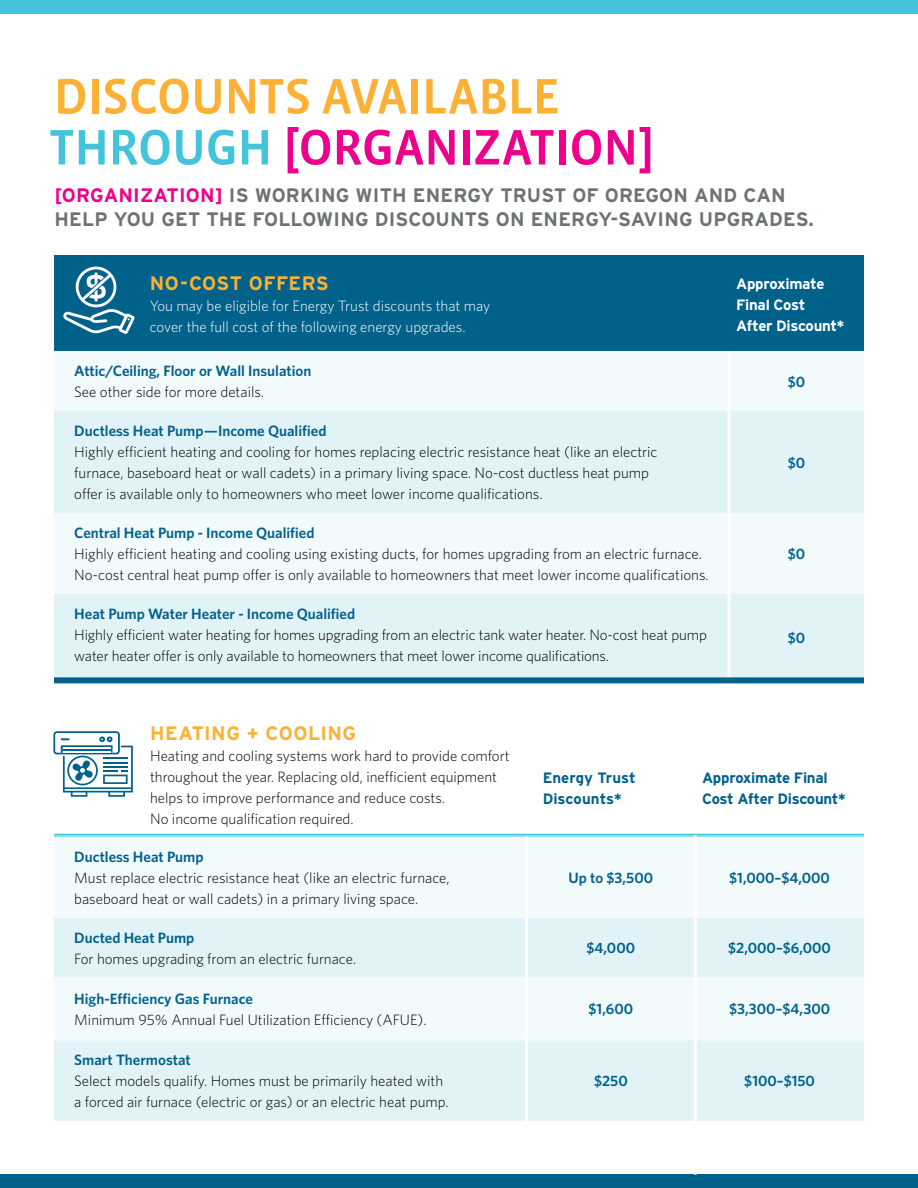
<style>
.page{position:relative;width:918px;height:1188px;background:#fff}
.page>*{position:absolute;margin:0;border:0;box-sizing:border-box;transform-origin:0 0}
.t1{font:51px/51px "Vista Sans SC Med";letter-spacing:-.015em;color:#fcb134}
.t2{font:700 19.5px/24px "Interstate";letter-spacing:.01em;color:#6d746e}
.t3{font:700 19.5px "Interstate";letter-spacing:.02em;color:#fcb134}
.t4{font:300 15px/21px "Whitney";color:#000}
.t5{font:600 15px "Whitney";color:#00618b}
.t6{font:300 15px/21px "Whitney";color:#fff}
.t7{font:700 15px/21px "Interstate";letter-spacing:-.02em;color:#fff}
.t8{font:700 15px/21px "Interstate";letter-spacing:-.02em;color:#00618b}
.t9{font:700 15px/21px "Interstate";color:#00618b}
.s1{color:#43c4db}
.s2{color:#ec008c}
</style>
<div class="page">
<div style="left:54px;top:256px;width:810px;height:95px;background:#00618b"></div>
<div style="left:0;top:0;width:918px;height:14px;background:#43c4db"></div>
<div style="left:0;top:1175px;width:918px;height:13px;background:#00618b"></div>
<div style="left:54px;top:351px;width:810px;height:60px;background:#f2fafb"></div>
<svg style="left:54px;top:411px;width:810px;height:266px;fill:#e2f3f7"></svg>
<hr style="left:728px;top:351px;width:2px;height:60px;background:#fff">
<hr style="left:728px;top:411px;width:2px;height:102px;background:#fff">
<hr style="left:728px;top:513px;width:2px;height:81px;background:#fff">
<hr style="left:728px;top:594px;width:2px;height:83px;background:#fff">
<div style="left:54px;top:677px;width:675px;height:6px;background:#00618b"></div>
<div style="left:729px;top:677px;width:135px;height:6px;background:#00618b"></div>
<svg style="left:63px;top:267px;width:72px;height:67px"></svg>
<div style="left:54px;top:837px;width:810px;height:79px;background:#f2fafb"></div>
<svg style="left:54px;top:918px;width:810px;height:203px;fill:#e2f3f7"></svg>
<hr style="left:54px;top:1040px;width:471px;height:1px;background:#fff">
<hr style="left:528px;top:1040px;width:167px;height:1px;background:#fff">
<hr style="left:695px;top:1040px;width:169px;height:1px;background:#fff">
<hr style="left:54px;top:836px;width:472px;height:1px;background:#43c4db">
<hr style="left:526px;top:836px;width:169px;height:1px;background:#43c4db">
<hr style="left:695px;top:836px;width:169px;height:1px;background:#43c4db">
<hr style="left:525px;top:836px;width:3px;height:81px;background:#fff">
<hr style="left:525px;top:917px;width:3px;height:60px;background:#fff">
<hr style="left:525px;top:977px;width:3px;height:63px;background:#fff">
<hr style="left:525px;top:1040px;width:3px;height:81px;background:#fff">
<hr style="left:694px;top:825px;width:3px;height:350px;background:#fff">
<hr style="left:54px;top:834px;width:810px;height:1px;background:#43c4db">
<svg style="left:53px;top:731px;width:80px;height:66px"></svg>
<h1 class="t1" style="left:49px;top:72px;width:607px">DISCOUNTS AVAILABLE<br><span class="s1">THROUGH</span> <span class="s2">[ORGANIZATION]</span></h1>
<h2 class="t2" style="left:54px;top:183px;width:761px"><span class="s2">[ORGANIZATION]</span> IS WORKING WITH ENERGY TRUST OF OREGON AND CAN<br>HELP YOU GET THE FOLLOWING DISCOUNTS ON ENERGY-SAVING UPGRADES.</h2>
<h2 class="t3" style="left:150px;top:272px;width:180px">NO-COST OFFERS</h2>
<p class="t6" style="left:150px;top:295px;width:342px">You may be eligible for Energy Trust discounts that may cover the full cost of the following energy upgrades.</p>
<p class="t5" style="left:74px;top:361px;width:239px">Attic/Ceiling, Floor or Wall Insulation</p>
<p class="t4" style="left:74px;top:381px;width:191px">See other side for more details.</p>
<p class="t7" style="left:736px;top:273px;width:110px">Approximate<br>Final Cost<br>After Discount*</p>
<p class="t5" style="left:788px;top:372px;width:19px">$0</p>
<p class="t5" style="left:74px;top:421px;width:254px">Ductless Heat Pump—Income Qualified</p>
<p class="t4" style="left:74px;top:441px;width:585px">Highly efficient heating and cooling for homes replacing electric resistance heat (like an electric furnace, baseboard heat or wall cadets) in a primary living space. No-cost ductless heat pump offer is available only to homeowners who meet lower income qualifications.</p>
<p class="t5" style="left:788px;top:453px;width:19px">$0</p>
<p class="t5" style="left:74px;top:523px;width:242px">Central Heat Pump - Income Qualified</p>
<p class="t4" style="left:74px;top:543px;width:636px">Highly efficient heating and cooling using existing ducts, for homes upgrading from an electric furnace.<br>No-cost central heat pump offer is only available to homeowners that meet lower income qualifications.</p>
<p class="t5" style="left:788px;top:544px;width:19px">$0</p>
<p class="t5" style="left:74px;top:604px;width:283px">Heat Pump Water Heater - Income Qualified</p>
<p class="t4" style="left:74px;top:624px;width:634px">Highly efficient water heating for homes upgrading from an electric tank water heater. No-cost heat pump water heater offer is only available to homeowners that meet lower income qualifications.</p>
<p class="t5" style="left:788px;top:628px;width:19px">$0</p>
<h2 class="t3" style="left:150px;top:721px;width:207px">HEATING + COOLING</h2>
<p class="t4" style="left:150px;top:745px;width:361px">Heating and cooling systems work hard to provide comfort throughout the year. Replacing old, inefficient equipment helps to improve performance and reduce costs.<br>No income qualification required.</p>
<p class="t5" style="left:74px;top:846px;width:131px">Ductless Heat Pump</p>
<p class="t4" style="left:74px;top:866px;width:377px">Must replace electric resistance heat (like an electric furnace, baseboard heat or wall cadets) in a primary living space.</p>
<p class="t5" style="left:569px;top:867px;width:86px">Up to $3,500</p>
<p class="t5" style="left:729px;top:867px;width:102px">$1,000–$4,000</p>
<p class="t5" style="left:74px;top:927px;width:122px">Ducted Heat Pump</p>
<p class="t4" style="left:74px;top:947px;width:284px">For homes upgrading from an electric furnace.</p>
<p class="t9" style="left:543px;top:767px;width:95px">Energy Trust<br>Discounts*</p>
<p class="t8" style="left:702px;top:767px;width:145px">Approximate Final<br>Cost After Discount*</p>
<p class="t5" style="left:587px;top:938px;width:50px">$4,000</p>
<p class="t5" style="left:728px;top:938px;width:104px">$2,000–$6,000</p>
<p class="t5" style="left:74px;top:989px;width:180px">High-Efficiency Gas Furnace</p>
<p class="t4" style="left:74px;top:1009px;width:354px">Minimum 95% Annual Fuel Utilization Efficiency (AFUE).</p>
<p class="t5" style="left:589px;top:999px;width:46px">$1,600</p>
<p class="t5" style="left:729px;top:999px;width:103px">$3,300–$4,300</p>
<p class="t5" style="left:74px;top:1050px;width:118px">Smart Thermostat</p>
<p class="t4" style="left:74px;top:1070px;width:376px">Select models qualify. Homes must be primarily heated with a forced air furnace (electric or gas) or an electric heat pump.</p>
<p class="t5" style="left:594px;top:1071px;width:35px">$250</p>
<p class="t5" style="left:744px;top:1071px;width:72px">$100–$150</p>
</div>
